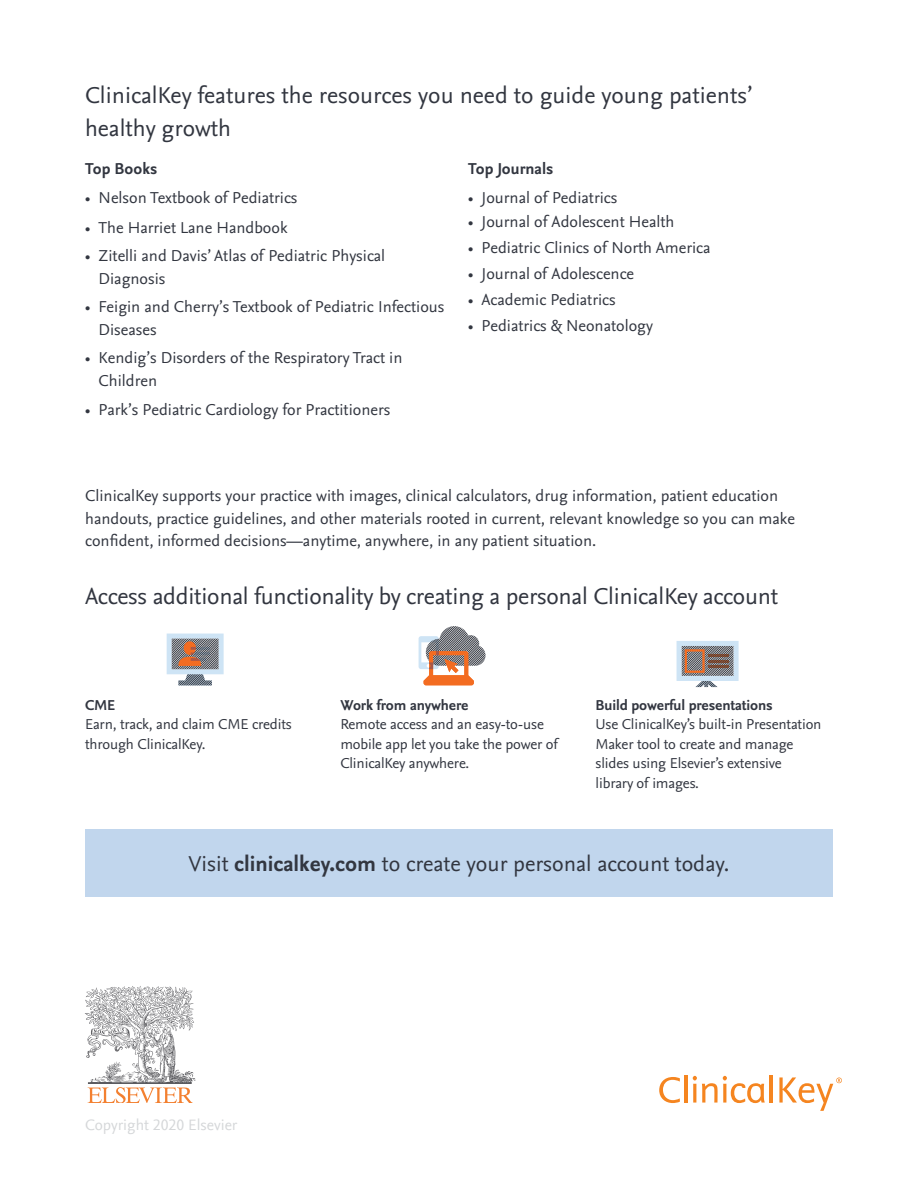
<style>
.page{position:relative;width:918px;height:1188px;background:#fff}
.page>*{position:absolute;margin:0;border:0;box-sizing:border-box;transform-origin:0 0}
.t1{font:24px/33px "Nexus Sans Pro";letter-spacing:-.005em;color:#323640}
.t2{font:22.5px "Nexus Sans Pro";color:#323640}
.t3{font:16.5px/22.5px "Nexus Sans Pro";color:#323640}
.t4{font:700 16.5px "Nexus Sans Pro";color:#323640}
.t5{font:15.75px "Nexus Sans Offc Pro";color:#d5d7d9}
.t6{font:15px/19.5px "Nexus Sans Pro";letter-spacing:-.01em;color:#323640}
.t7{font:700 15px "Nexus Sans Pro";letter-spacing:-.01em;color:#323640}
.s1{font-weight:700}
</style>
<div class="page">
<svg style="left:85px;top:986px;width:111px;height:117px"></svg>
<div style="left:85px;top:829px;width:748px;height:68px;background:#c1d6ed"></div>
<svg style="left:659px;top:1077px;width:21px;height:26px"></svg>
<hr style="left:684px;top:1075px;width:3px;height:28px;background:#f58520">
<svg style="left:693px;top:1076px;width:72px;height:27px"></svg>
<hr style="left:770px;top:1075px;width:3px;height:28px;background:#f58520">
<svg style="left:779px;top:1077px;width:63px;height:34px"></svg>
<svg style="left:167px;top:634px;width:57px;height:51px;background:#aea9aa"></svg>
<svg style="left:419px;top:626px;width:67px;height:59px"></svg>
<div style="left:677px;top:641px;width:62px;height:40px;border:5px solid #cee4f5"></div>
<svg style="left:682px;top:646px;width:52px;height:41px;background:#9e9391"></svg>
<p class="t1" style="left:85px;top:77px;width:669px">ClinicalKey features the resources you need to guide young patients’ healthy growth</p>
<p class="t4" style="left:85px;top:156px;width:74px">Top Books</p>
<p class="t3" style="left:85px;top:186px;width:214px">• Nelson Textbook of Pediatrics</p>
<p class="t3" style="left:85px;top:215px;width:204px">• The Harriet Lane Handbook</p>
<p class="t3" style="left:99px;top:244px;width:288px;text-indent:-13px">• Zitelli and Davis’ Atlas of Pediatric Physical<br>Diagnosis</p>
<p class="t3" style="left:99px;top:295px;width:347px;text-indent:-14px">• Feigin and Cherry’s Textbook of Pediatric Infectious<br>Diseases</p>
<p class="t3" style="left:99px;top:346px;width:305px;text-indent:-14px">• Kendig’s Disorders of the Respiratory Tract in<br>Children</p>
<p class="t3" style="left:85px;top:397px;width:307px">• Park’s Pediatric Cardiology for Practitioners</p>
<p class="t4" style="left:468px;top:156px;width:87px">Top Journals</p>
<p class="t3" style="left:468px;top:186px;width:151px">• Journal of Pediatrics</p>
<p class="t3" style="left:468px;top:210px;width:208px">• Journal of Adolescent Health</p>
<p class="t3" style="left:468px;top:236px;width:244px">• Pediatric Clinics of North America</p>
<p class="t3" style="left:468px;top:262px;width:168px">• Journal of Adolescence</p>
<p class="t3" style="left:468px;top:288px;width:149px">• Academic Pediatrics</p>
<p class="t3" style="left:468px;top:314px;width:186px">• Pediatrics &amp; Neonatology</p>
<p class="t3" style="left:85px;top:484px;width:711px">ClinicalKey supports your practice with images, clinical calculators, drug information, patient education handouts, practice guidelines, and other materials rooted in current, relevant knowledge so you can make confident, informed decisions—anytime, anywhere, in any patient situation.</p>
<p class="t1" style="left:85px;top:578px;width:695px">Access additional functionality by creating a personal ClinicalKey account</p>
<p class="t6" style="left:85px;top:694px;width:208px"><span class="s1">CME<br></span>Earn, track, and claim CME credits through ClinicalKey.</p>
<p class="t6" style="left:340px;top:694px;width:219px"><span class="s1">Work from anywhere<br></span>Remote access and an easy-to-use mobile app let you take the power of<br>ClinicalKey anywhere.</p>
<p class="t7" style="left:596px;top:694px;width:179px">Build powerful presentations</p>
<p class="t6" style="left:596px;top:714px;width:227px">Use ClinicalKey’s built-in Presentation<br>Maker tool to create and manage slides using Elsevier’s extensive library of images.</p>
<p class="t2" style="left:188px;top:847px;width:543px">Visit <span class="s1">clinicalkey.com</span> to create your personal account today.</p>
<p class="t5" style="left:85px;top:1113px;width:154px">Copyright 2020 Elsevier</p>
</div>
